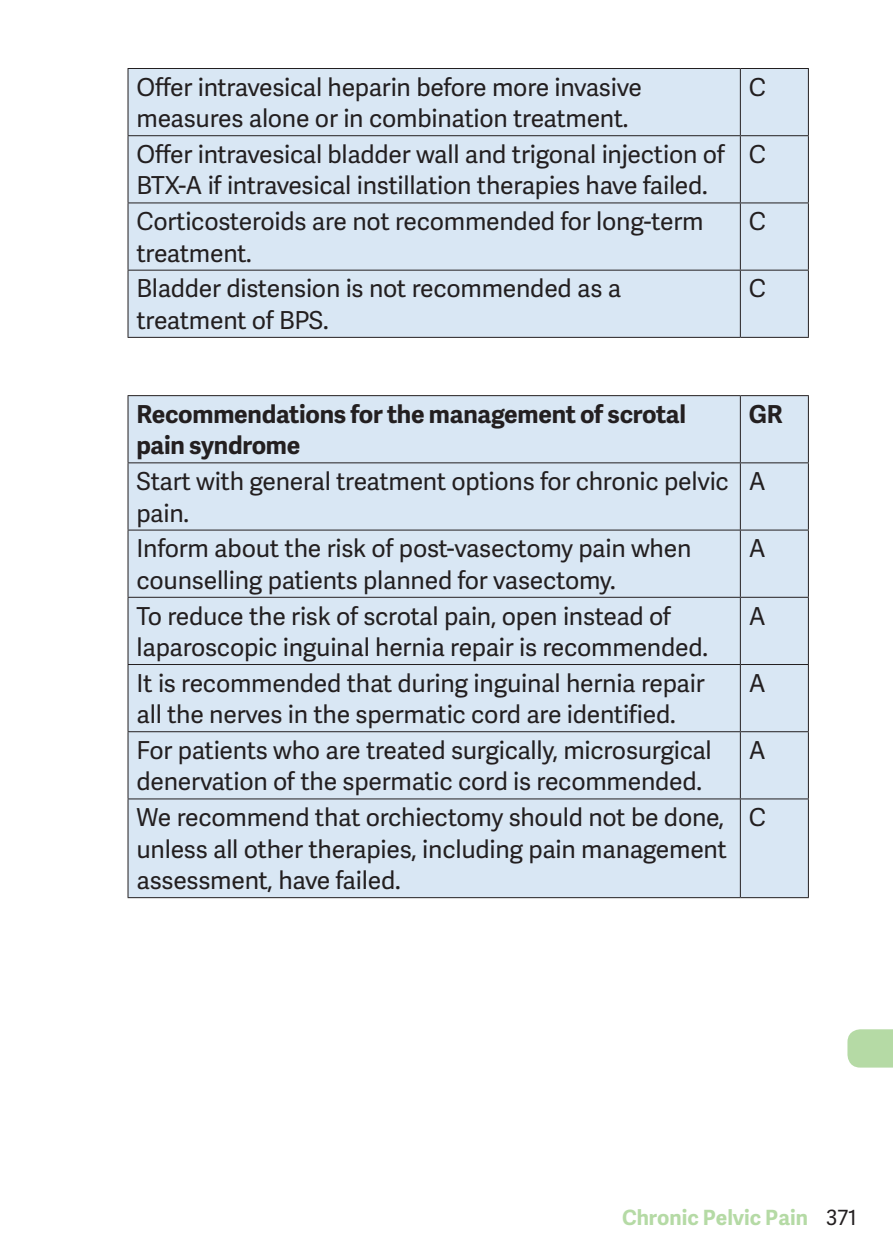
<style>
.page{position:relative;width:893px;height:1259px;background:#fff}
.page>*{position:absolute;margin:0;border:0;box-sizing:border-box;transform-origin:0 0}
.t1{font:24.6px/31.5px "Adelle Sans";letter-spacing:-.01em;color:#231f20}
.t2{font:700 24.6px/31.5px "Adelle Sans";letter-spacing:-.01em;color:#231f20}
.t3{font:700 21px "Adelle Sans";color:#b5daa5}
.s1{font-weight:400;color:#231f20}
</style>
<div class="page">
<svg style="left:847px;top:1029px;width:46px;height:38px;background:#b8dba9"></svg>
<div style="left:129px;top:69px;width:679px;height:268px;background:#d9e7f4"></div>
<hr style="left:128px;top:68px;width:612px;height:1px;background:#231f20">
<hr style="left:740px;top:68px;width:69px;height:1px;background:#231f20">
<hr style="left:740px;top:69px;width:1px;height:66px;background:#231f20">
<hr style="left:128px;top:135px;width:612px;height:1px;background:#231f20">
<hr style="left:740px;top:135px;width:69px;height:1px;background:#231f20">
<hr style="left:740px;top:136px;width:1px;height:66px;background:#231f20">
<hr style="left:128px;top:202px;width:612px;height:1px;background:#231f20">
<hr style="left:740px;top:202px;width:69px;height:1px;background:#231f20">
<hr style="left:740px;top:203px;width:1px;height:67px;background:#231f20">
<hr style="left:128px;top:270px;width:612px;height:1px;background:#231f20">
<hr style="left:740px;top:270px;width:69px;height:1px;background:#231f20">
<hr style="left:740px;top:271px;width:1px;height:66px;background:#231f20">
<hr style="left:128px;top:337px;width:612px;height:1px;background:#231f20">
<hr style="left:740px;top:337px;width:69px;height:1px;background:#231f20">
<hr style="left:127px;top:69px;width:2px;height:66px;background:#231f20">
<hr style="left:808px;top:69px;width:1px;height:66px;background:#231f20">
<hr style="left:127px;top:136px;width:2px;height:66px;background:#231f20">
<hr style="left:808px;top:136px;width:1px;height:66px;background:#231f20">
<hr style="left:127px;top:203px;width:2px;height:67px;background:#231f20">
<hr style="left:808px;top:203px;width:1px;height:67px;background:#231f20">
<hr style="left:127px;top:271px;width:2px;height:66px;background:#231f20">
<hr style="left:808px;top:271px;width:1px;height:66px;background:#231f20">
<div style="left:129px;top:396px;width:679px;height:501px;background:#d9e7f4"></div>
<hr style="left:740px;top:396px;width:1px;height:66px;background:#231f20">
<hr style="left:128px;top:462px;width:612px;height:1px;background:#231f20">
<hr style="left:740px;top:462px;width:69px;height:1px;background:#231f20">
<hr style="left:740px;top:463px;width:1px;height:66px;background:#231f20">
<hr style="left:128px;top:529px;width:612px;height:1px;background:#231f20">
<hr style="left:740px;top:529px;width:69px;height:1px;background:#231f20">
<hr style="left:740px;top:530px;width:1px;height:67px;background:#231f20">
<hr style="left:128px;top:597px;width:612px;height:1px;background:#231f20">
<hr style="left:740px;top:597px;width:69px;height:1px;background:#231f20">
<hr style="left:740px;top:598px;width:1px;height:66px;background:#231f20">
<hr style="left:128px;top:664px;width:612px;height:1px;background:#231f20">
<hr style="left:740px;top:664px;width:69px;height:1px;background:#231f20">
<hr style="left:740px;top:665px;width:1px;height:66px;background:#231f20">
<hr style="left:128px;top:731px;width:612px;height:1px;background:#231f20">
<hr style="left:740px;top:731px;width:69px;height:1px;background:#231f20">
<hr style="left:740px;top:732px;width:1px;height:66px;background:#231f20">
<hr style="left:128px;top:798px;width:612px;height:1px;background:#231f20">
<hr style="left:740px;top:798px;width:69px;height:1px;background:#231f20">
<hr style="left:740px;top:799px;width:1px;height:98px;background:#231f20">
<hr style="left:128px;top:897px;width:612px;height:1px;background:#231f20">
<hr style="left:740px;top:897px;width:69px;height:1px;background:#231f20">
<hr style="left:128px;top:395px;width:612px;height:1px;background:#231f20">
<hr style="left:127px;top:396px;width:2px;height:66px;background:#231f20">
<hr style="left:740px;top:395px;width:69px;height:1px;background:#231f20">
<hr style="left:808px;top:396px;width:1px;height:66px;background:#231f20">
<hr style="left:127px;top:463px;width:2px;height:66px;background:#231f20">
<hr style="left:808px;top:463px;width:1px;height:66px;background:#231f20">
<hr style="left:127px;top:530px;width:2px;height:67px;background:#231f20">
<hr style="left:808px;top:530px;width:1px;height:67px;background:#231f20">
<hr style="left:127px;top:598px;width:2px;height:66px;background:#231f20">
<hr style="left:808px;top:598px;width:1px;height:66px;background:#231f20">
<hr style="left:127px;top:665px;width:2px;height:66px;background:#231f20">
<hr style="left:808px;top:665px;width:1px;height:66px;background:#231f20">
<hr style="left:127px;top:732px;width:2px;height:66px;background:#231f20">
<hr style="left:808px;top:732px;width:1px;height:66px;background:#231f20">
<hr style="left:127px;top:799px;width:2px;height:98px;background:#231f20">
<hr style="left:808px;top:799px;width:1px;height:98px;background:#231f20">
<p class="t1" style="left:137px;top:70px;width:507px">Offer intravesical heparin before more invasive measures alone or in combination treatment.</p>
<p class="t1" style="left:749px;top:70px;width:19px">C</p>
<p class="t1" style="left:137px;top:138px;width:590px">Offer intravesical bladder wall and trigonal injection of<br>BTX-A if intravesical instillation therapies have failed.</p>
<p class="t1" style="left:749px;top:138px;width:19px">C</p>
<p class="t1" style="left:137px;top:205px;width:569px">Corticosteroids are not recommended for long-term treatment.</p>
<p class="t1" style="left:749px;top:205px;width:19px">C</p>
<p class="t1" style="left:137px;top:272px;width:486px">Bladder distension is not recommended as a treatment of BPS.</p>
<p class="t1" style="left:749px;top:272px;width:19px">C</p>
<p class="t2" style="left:137px;top:397px;width:551px">Recommendations for the management of scrotal pain syndrome</p>
<p class="t2" style="left:749px;top:397px;width:35px">GR</p>
<p class="t1" style="left:137px;top:465px;width:594px">Start with general treatment options for chronic pelvic pain.</p>
<p class="t1" style="left:749px;top:465px;width:19px">A</p>
<p class="t1" style="left:137px;top:532px;width:556px">Inform about the risk of post-vasectomy pain when counselling patients planned for vasectomy.</p>
<p class="t1" style="left:749px;top:532px;width:19px">A</p>
<p class="t1" style="left:137px;top:599px;width:573px">To reduce the risk of scrotal pain, open instead of laparoscopic inguinal hernia repair is recommended.</p>
<p class="t1" style="left:749px;top:599px;width:19px">A</p>
<p class="t1" style="left:137px;top:666px;width:570px">It is recommended that during inguinal hernia repair all the nerves in the spermatic cord are identified.</p>
<p class="t1" style="left:749px;top:666px;width:19px">A</p>
<p class="t1" style="left:137px;top:733px;width:577px">For patients who are treated surgically, microsurgical denervation of the spermatic cord is recommended.</p>
<p class="t1" style="left:749px;top:733px;width:19px">A</p>
<p class="t1" style="left:137px;top:801px;width:592px;text-align:justify">We recommend that orchiectomy should not be done, unless all other therapies, including pain management assessment, have failed.</p>
<p class="t1" style="left:749px;top:801px;width:19px">C</p>
<p class="t3" style="left:622px;top:1202px;width:236px">Chronic Pelvic Pain <span class="s1">371</span></p>
</div>
